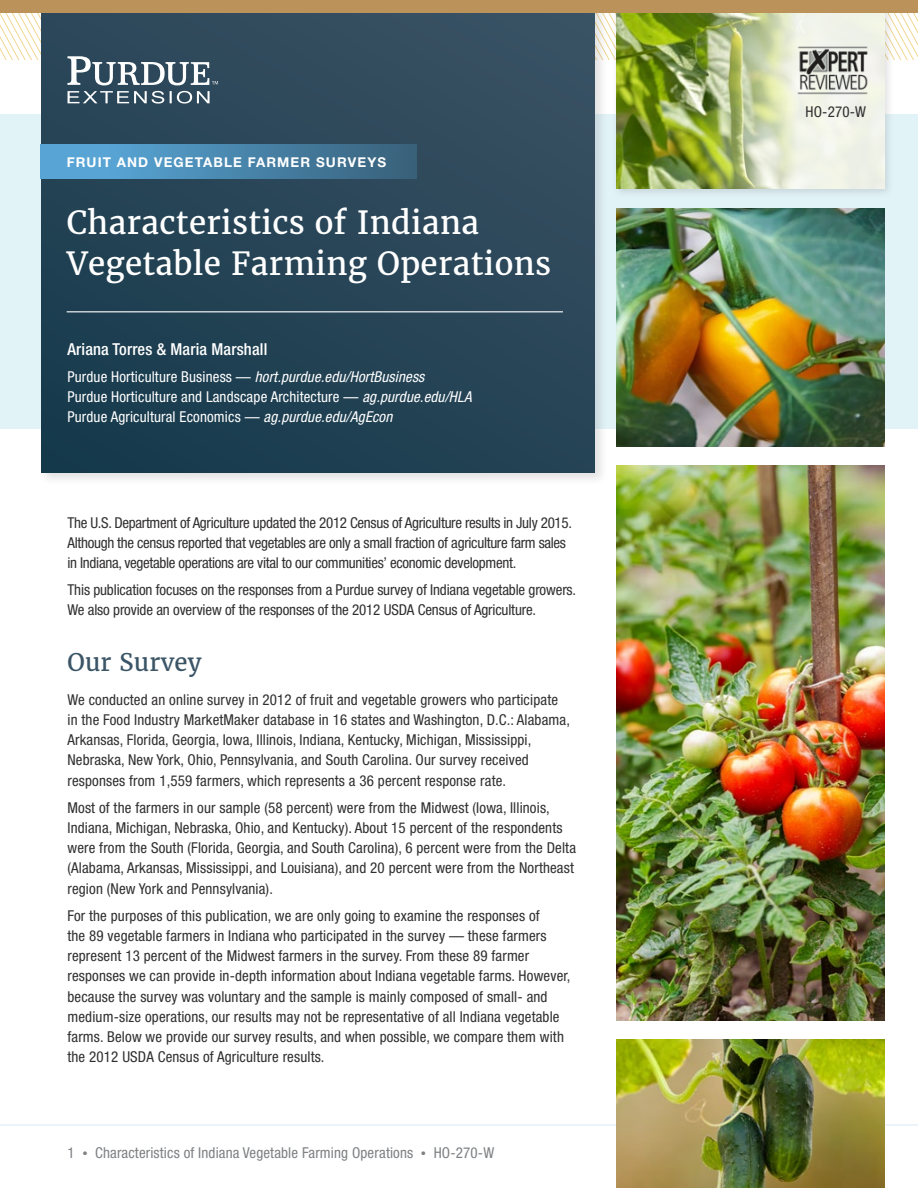
<style>
.page{position:relative;width:918px;height:1188px;background:#fff}
.page>*{position:absolute;margin:0;border:0;box-sizing:border-box;transform-origin:0 0}
.Heading{font:31.5px/40.5px "Merriweather";letter-spacing:.01em;color:#fff}
.Subhead_1{font:24px "Merriweather";letter-spacing:.01em;color:#3b5566}
.Body_text{font:500 condensed 16.5px "Helvetica Neue LT Std";letter-spacing:.01em;color:#fff}
.Body_text-2{font:condensed 15px/20.2px "Helvetica Neue LT Std";letter-spacing:.01em;color:#312f30}
.Body_text-3{font:condensed 15px/20.2px "Helvetica Neue LT Std";letter-spacing:-.02em;color:#312f30}
.Body_text-4{font:condensed 15px/20.2px "Helvetica Neue LT Std";letter-spacing:.01em;color:#fff}
.Body_text-5{font:condensed 15px/20.2px "Helvetica Neue LT Std";letter-spacing:-.01em;color:#312f30}
.t1{font:condensed 15px "Helvetica Neue LT Std";letter-spacing:.01em;color:#7e8083}
.Paragraph_Heading{font:700 13.5px "Helvetica Neue LT Std";letter-spacing:.08em;color:#fff}
.s1{font-style:italic}
.s2{font-size:10.5px}
</style>
<div class="page">
<div style="left:0;top:114px;width:918px;height:315px;background:#e2f3f8"></div>
<svg style="left:0;top:12px;width:918px;height:47px"></svg>
<div style="left:38px;top:0;width:570px;height:486px;background:#231f20;opacity:.13"></div>
<div style="left:41px;top:0;width:554px;height:472px;background:linear-gradient(to right,#204152,#314c5d)"></div>
<hr style="left:0;top:1125px;width:918px;height:1px;background:#dae8f4">
<svg style="left:68px;top:91px;width:142px;height:13px"></svg>
<svg style="left:68px;top:56px;width:150px;height:29px"></svg>
<div style="left:40px;top:144px;width:377px;height:34px;background:linear-gradient(to right,#5cafe2,#38617b)"></div>
<hr style="left:67px;top:311px;width:496px;height:1px;background:#fff">
<div style="left:611px;top:0;width:284px;height:199px;background:#231f20;opacity:.15"></div>
<img style="left:616px;top:12px;width:89px;height:177px">
<img style="left:616px;top:465px;width:268px;height:555px">
<img style="left:616px;top:1039px;width:268px;height:149px">
<img style="left:616px;top:208px;width:268px;height:238px">
<svg style="left:705px;top:12px;width:179px;height:177px"></svg>
<img style="left:796px;top:44px;width:74px;height:52px">
<div style="left:0;top:0;width:918px;height:12px;background:#bb935a"></div>
<p class="Paragraph_Heading" style="left:67px;top:154px;width:321px">FRUIT AND VEGETABLE FARMER SURVEYS</p>
<p class="Heading" style="left:67px;top:202px;width:486px">Characteristics of Indiana<br>Vegetable Farming Operations</p>
<p class="Body_text" style="left:68px;top:339px;width:201px">Ariana Torres &amp; Maria Marshall</p>
<p class="Body_text-4" style="left:68px;top:366px;width:406px">Purdue Horticulture Business — <span class="s1">hort.purdue.edu/HortBusiness<br></span>Purdue Horticulture and Landscape Architecture — <span class="s1">ag.purdue.edu/HLA<br></span>Purdue Agricultural Economics — <span class="s1">ag.purdue.edu/AgEcon</span></p>
<p class="Body_text-3" style="left:68px;top:512px;width:506px">The U.S. Department of Agriculture updated the 2012 Census of Agriculture results in July 2015.<br>Although the census reported that vegetables are only a small fraction of agriculture farm sales in Indiana, vegetable operations are vital to our communities’ economic development.</p>
<p class="Body_text-5" style="left:68px;top:580px;width:510px">This publication focuses on the responses from a Purdue survey of Indiana vegetable growers.<br>We also provide an overview of the responses of the 2012 USDA Census of Agriculture.</p>
<p class="Subhead_1" style="left:68px;top:646px;width:136px">Our Survey</p>
<p class="Body_text-2" style="left:68px;top:689px;width:504px">We conducted an online survey in 2012 of fruit and vegetable growers who participate in the Food Industry MarketMaker database in 16 states and Washington, D.C.: Alabama, Arkansas, Florida, Georgia, Iowa, Illinois, Indiana, Kentucky, Michigan, Mississippi, Nebraska, New York, Ohio, Pennsylvania, and South Carolina. Our survey received responses from 1,559 farmers, which represents a 36 percent response rate.</p>
<p class="Body_text-2" style="left:68px;top:797px;width:510px">Most of the farmers in our sample (58 percent) were from the Midwest (Iowa, Illinois, Indiana, Michigan, Nebraska, Ohio, and Kentucky). About 15 percent of the respondents were from the South (Florida, Georgia, and South Carolina), 6 percent were from the Delta (Alabama, Arkansas, Mississippi, and Louisiana), and 20 percent were from the Northeast region (New York and Pennsylvania).</p>
<p class="Body_text-2" style="left:68px;top:905px;width:505px">For the purposes of this publication, we are only going to examine the responses of<br>the 89 vegetable farmers in Indiana who participated in the survey — these farmers represent 13 percent of the Midwest farmers in the survey. From these 89 farmer responses we can provide in-depth information about Indiana vegetable farms. However, because the survey was voluntary and the sample is mainly composed of small- and medium-size operations, our results may not be representative of all Indiana vegetable farms. Below we provide our survey results, and when possible, we compare them with the 2012 USDA Census of Agriculture results.</p>
<p class="t1" style="left:68px;top:1144px;width:428px">1 <span class="s2">•</span> Characteristics of Indiana Vegetable Farming Operations <span class="s2">•</span> HO-270-W</p>
<p class="Body_text-2" style="left:806px;top:101px;width:62px">HO-270-W</p>
</div>
